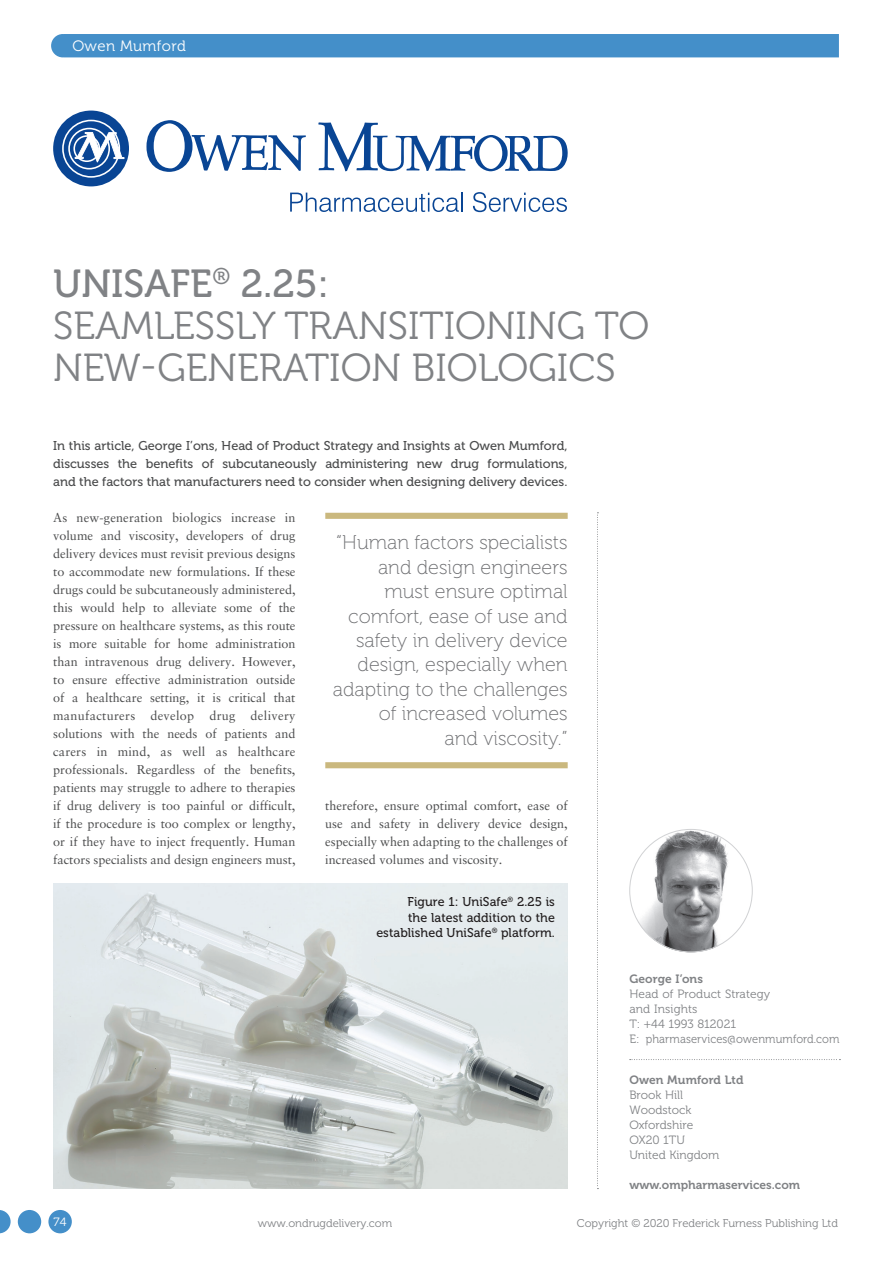
<style>
.page{position:relative;width:893px;height:1263px;background:#fff}
.page>*{position:absolute;margin:0;border:0;box-sizing:border-box;transform-origin:0 0}
.MF_Title{font:39px/42px "Museo 300";color:#808285}
.MF_pullquote{font:19.8px/24.5px "Museo 100";color:#6c6d70;text-align:right}
.t1{font:15px "Museo 300";letter-spacing:.025em;color:#fff}
.MF_body_no_indent{font:12.75px/18px "Sabon LT Std";color:#4b4c4d;text-align:justify}
.MF_standfirst{font:12.75px/18px "Museo 500";color:#4b4c4d;text-align:justify}
.MF_Captions{font:12.75px/15.3px "Museo 500";letter-spacing:.005em;color:#231f20;text-align:right}
.MF_author_box_body_U{font:12px/15px "Museo 300";letter-spacing:.01em;color:#808285}
.MF_author_box_body{font:12px "Museo 300";color:#808285}
.MF_author_box_body_B{font:12px "Museo 700";color:#808285}
.t2{font:12px "Museo 300";color:#fff}
.t3{font:11.25px "Museo 300";color:#808285}
.s1{font-family:"Museo 500"}
.s2{font-family:"Museo 700"}
</style>
<div class="page">
<div style="left:51px;top:34px;width:788px;height:23px;background:#448fc9"></div>
<svg style="left:597px;top:512px;width:1px;height:677px"></svg>
<div style="left:325px;top:513px;width:243px;height:6px;background:#cab87e"></div>
<div style="left:325px;top:762px;width:243px;height:6px;background:#cab87e"></div>
<svg style="left:630px;top:1059px;width:210px;height:1px"></svg>
<img style="left:629px;top:829px;width:124px;height:123px;border-radius:62px">
<svg style="left:146px;top:120px;width:422px;height:52px"></svg>
<div style="left:53px;top:111px;width:76px;height:75px;background:#094594;border-radius:50%"></div>
<svg style="left:62px;top:120px;width:63px;height:58px"></svg>
<svg style="left:290px;top:193px;width:173px;height:19px"></svg>
<svg style="left:473px;top:192px;width:94px;height:20px"></svg>
<img style="left:53px;top:883px;width:515px;height:305px">
<div style="left:48px;top:1210px;width:24px;height:23px;background:#448fc9;border-radius:50%"></div>
<div style="left:18px;top:1210px;width:23px;height:23px;background:#448fc9;border-radius:50%"></div>
<svg style="left:0;top:1210px;width:11px;height:23px"></svg>
<p class="t1" style="left:72px;top:37px;width:115px">Owen Mumford</p>
<p class="MF_Title" style="left:53px;top:263px;width:598px"><span class="s1">UNISAFE</span><sup>®</sup> <span class="s1">2.25:<br></span>SEAMLESSLY TRANSITIONING TO<br>NEW-GENERATION BIOLOGICS</p>
<p class="MF_standfirst" style="left:53px;top:437px;width:516px">In this article, George I’ons, Head of Product Strategy and Insights at Owen Mumford, discusses the benefits of subcutaneously administering new drug formulations, and the factors that manufacturers need to consider when designing delivery devices.</p>
<p class="MF_body_no_indent" style="left:53px;top:508px;width:244px">As new-generation biologics increase in volume and viscosity, developers of drug delivery devices must revisit previous designs to accommodate new formulations. If these drugs could be subcutaneously administered, this would help to alleviate some of the pressure on healthcare systems, as this route is more suitable for home administration than intravenous drug delivery. However, to ensure effective administration outside of a healthcare setting, it is critical that manufacturers develop drug delivery solutions with the needs of patients and carers in mind, as well as healthcare professionals. Regardless of the benefits, patients may struggle to adhere to therapies if drug delivery is too painful or difficult, if the procedure is too complex or lengthy, or if they have to inject frequently. Human factors specialists and design engineers must,</p>
<p class="MF_pullquote" style="left:333px;top:531px;width:236px">“Human factors specialists and design engineers must ensure optimal comfort, ease of use and safety in delivery device design, especially when adapting to the challenges of increased volumes<br>and viscosity.”</p>
<p class="MF_body_no_indent" style="left:325px;top:796px;width:244px">therefore, ensure optimal comfort, ease of use and safety in delivery device design, especially when adapting to the challenges of increased volumes and viscosity.</p>
<p class="MF_Captions" style="left:376px;top:895px;width:180px">Figure 1: UniSafe<sup>®</sup> 2.25 is<br>the latest addition to the established UniSafe<sup>®</sup> platform.</p>
<p class="MF_author_box_body_U" style="left:629px;top:972px;width:212px"><span class="s2">George I’ons<br></span>Head of Product Strategy<br>and Insights<br>T: +44 1993 812021<br>E: pharmaservices@owenmumford.com</p>
<p class="MF_author_box_body_B" style="left:629px;top:1073px;width:116px">Owen Mumford Ltd</p>
<p class="MF_author_box_body" style="left:629px;top:1088px;width:55px">Brook Hill</p>
<p class="MF_author_box_body" style="left:629px;top:1103px;width:64px">Woodstock</p>
<p class="MF_author_box_body" style="left:629px;top:1118px;width:66px">Oxfordshire</p>
<p class="MF_author_box_body" style="left:629px;top:1133px;width:57px">OX20 1TU</p>
<p class="MF_author_box_body" style="left:629px;top:1148px;width:92px">United Kingdom</p>
<p class="MF_author_box_body_B" style="left:629px;top:1178px;width:172px">www.ompharmaservices.com</p>
<p class="t2" style="left:54px;top:1215px;width:14px">74</p>
<p class="t3" style="left:258px;top:1217px;width:136px">www.ondrugdelivery.com</p>
<p class="t3" style="left:577px;top:1217px;width:263px">Copyright © 2020 Frederick Furness Publishing Ltd</p>
</div>
